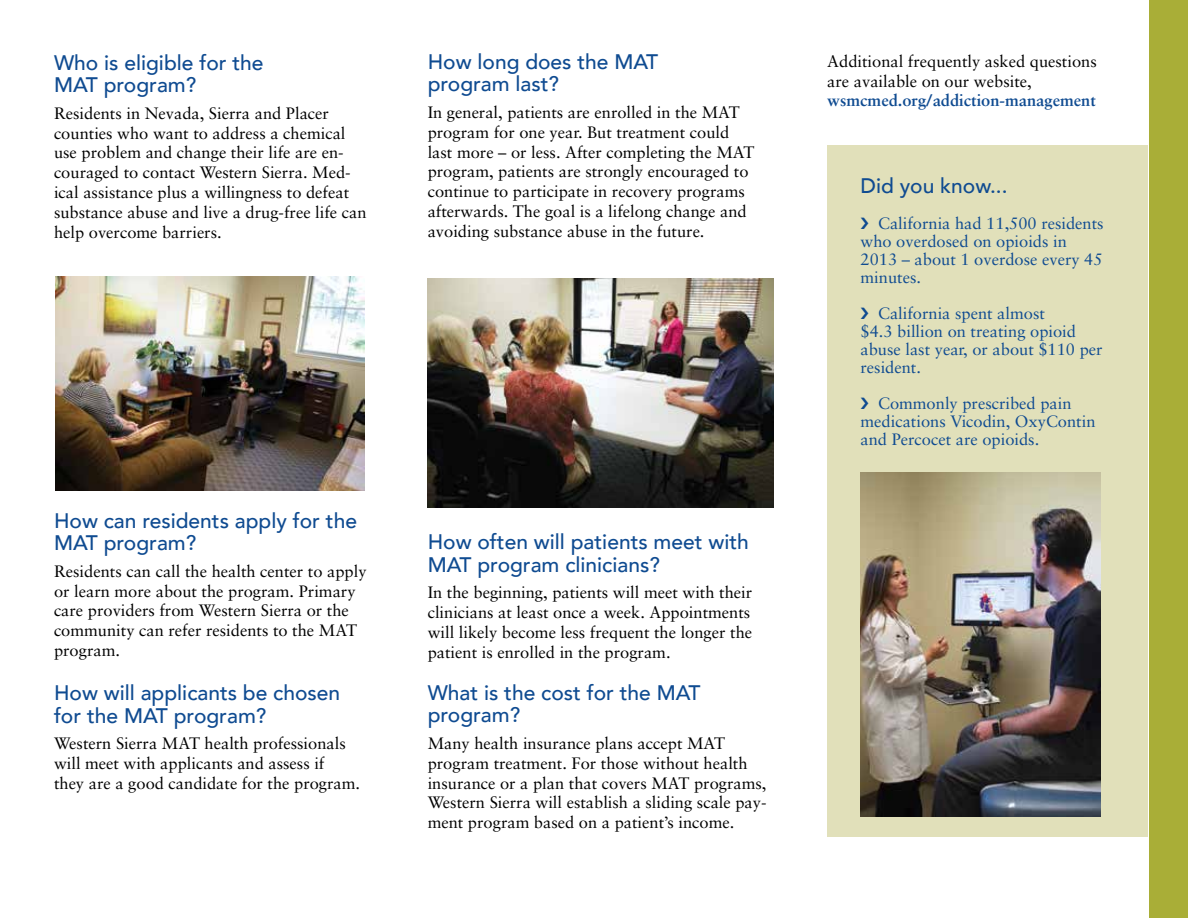
<style>
.page{position:relative;width:1188px;height:918px;background:#fff}
.page>*{position:absolute;margin:0;border:0;box-sizing:border-box;transform-origin:0 0}
.t1{font:500 21px/22.5px "Avenir";color:#0f4b91}
.t2{font:16.5px/19.8px "Sabon";color:#000}
.t3{font:16.5px/18px "Sabon";color:#0f4b91}
.t4{font:700 16.5px "Sabon";color:#0f4b91}
</style>
<div class="page">
<div style="left:827px;top:145px;width:321px;height:691px;background:#e1e0ba"></div>
<div style="left:1149px;top:0;width:39px;height:918px;background:#a9ae37"></div>
<img style="left:56px;top:276px;width:308px;height:215px">
<img style="left:428px;top:278px;width:345px;height:230px">
<img style="left:861px;top:472px;width:240px;height:345px">
<p class="t1" style="left:54px;top:50px;width:211px">Who is eligible for the<br>MAT program?</p>
<p class="t2" style="left:54px;top:103px;width:314px">Residents in Nevada, Sierra and Placer counties who want to address a chemical use problem and change their life are en&shy;couraged to contact Western Sierra. Med&shy;ical assistance plus a willingness to defeat substance abuse and live a drug-free life can help overcome barriers.</p>
<p class="t1" style="left:428px;top:49px;width:232px">How long does the MAT program last?</p>
<p class="t2" style="left:428px;top:102px;width:328px">In general, patients are enrolled in the MAT program for one year. But treatment could last more – or less. After completing the MAT program, patients are strongly encouraged to continue to participate in recovery programs afterwards. The goal is a lifelong change and avoiding substance abuse in the future.</p>
<p class="t1" style="left:54px;top:508px;width:305px">How can residents apply for the<br>MAT program?</p>
<p class="t2" style="left:54px;top:561px;width:314px">Residents can call the health center to apply or learn more about the program. Primary care providers from Western Sierra or the community can refer residents to the MAT program.</p>
<p class="t1" style="left:54px;top:680px;width:288px">How will applicants be chosen for the MAT program?</p>
<p class="t2" style="left:54px;top:733px;width:308px">Western Sierra MAT health professionals will meet with applicants and assess if<br>they are a good candidate for the program.</p>
<p class="t1" style="left:428px;top:529px;width:323px">How often will patients meet with<br>MAT program clinicians?</p>
<p class="t2" style="left:428px;top:582px;width:326px;text-align:justify">In the beginning, patients will meet with their clinicians at least once a week. Appointments will likely become less frequent the longer the patient is enrolled in the program.</p>
<p class="t1" style="left:428px;top:680px;width:275px">What is the cost for the MAT program?</p>
<p class="t2" style="left:428px;top:733px;width:340px">Many health insurance plans accept MAT program treatment. For those without health insurance or a plan that covers MAT programs, Western Sierra will establish a sliding scale pay&shy;ment program based on a patient’s income.</p>
<p class="t2" style="left:827px;top:51px;width:271px">Additional frequently asked questions are available on our website,</p>
<p class="t4" style="left:827px;top:90px;width:270px">wsmcmed.org/addiction-management</p>
<p class="t1" style="left:861px;top:174px;width:149px">Did you know...</p>
<p class="t3" style="left:861px;top:214px;width:245px;text-indent:18px">California had 11,500 residents who overdosed on opioids in<br>2013 – about 1 overdose every 45 minutes.</p>
<p class="t3" style="left:861px;top:304px;width:244px;text-indent:18px">California spent almost<br>$4.3 billion on treating opioid abuse last year, or about $110 per resident.</p>
<p class="t3" style="left:861px;top:394px;width:237px;text-indent:18px">Commonly prescribed pain medications Vicodin, OxyContin and Percocet are opioids.</p>
</div>
